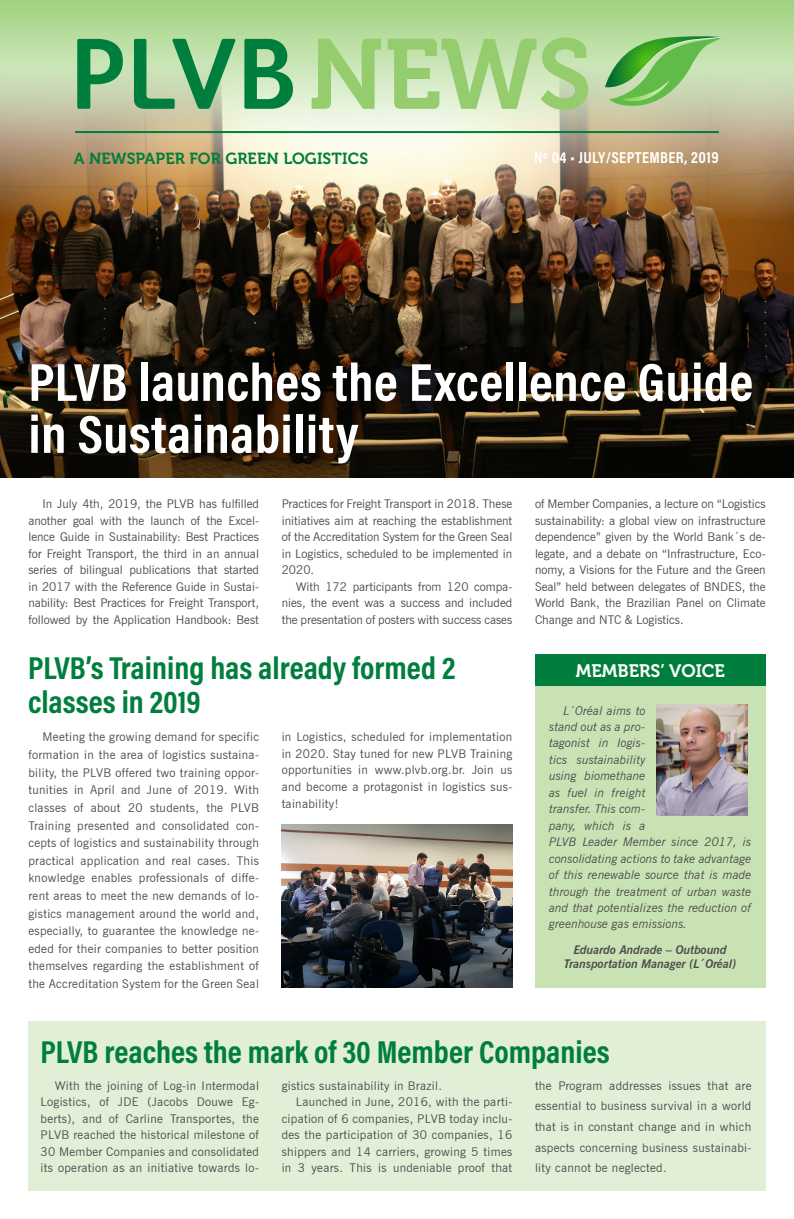
<style>
.page{position:relative;width:794px;height:1219px;background:#fff}
.page>*{position:absolute;margin:0;border:0;box-sizing:border-box;transform-origin:0 0}
.t1{font:98.8px "Museo 700";color:#94cc6e}
.t2{font:700 54px/52px "Acumin Pro Cond";letter-spacing:.01em;color:#fff}
.t3{font:700 32px/34px "Acumin Pro Cond";color:#007e3d}
.t4{font:18px "Museo 700";color:#fff}
.t5{font:16px "Museo 700";letter-spacing:.01em;color:#007e3d}
.t6{font:700 16px "Acumin Pro Cond";letter-spacing:.025em;color:#fff}
.t7{font:12px/16.5px "News Gothic BT";letter-spacing:.025em;color:#4b4c4d;text-align:justify}
.t8{font:italic 12px/16.5px "News Gothic BT";color:#4b4c4d}
.t9{font:italic 700 12px/14px "News Gothic BT";color:#4b4c4d;text-align:center}
</style>
<div class="page">
<img style="left:0;top:165px;width:794px;height:313px">
<div style="left:28px;top:1021px;width:737px;height:170px;background:#e1efd6"></div>
<svg style="left:0;top:0;width:794px;height:165px;background:#c7d6a9"></svg>
<svg style="left:77px;top:39px;width:46px;height:70px;background:#5ca772"></svg>
<svg style="left:134px;top:39px;width:102px;height:71px;background:#7ab885"></svg>
<svg style="left:244px;top:39px;width:49px;height:70px;background:#4aa46b"></svg>
<svg style="left:609px;top:89px;width:115px;height:17px"></svg>
<img style="left:623px;top:89px;width:46px;height:12px">
<img style="left:605px;top:36px;width:119px;height:53px">
<hr style="left:75px;top:131px;width:644px;height:2px;background:#007e3d">
<div style="left:535px;top:654px;width:230px;height:334px;background:#c9e2b3"></div>
<div style="left:535px;top:654px;width:230px;height:32px;background:#007e3d"></div>
<img style="left:657px;top:705px;width:90px;height:110px">
<img style="left:282px;top:824px;width:230px;height:164px">
<h1 class="t1" style="left:308px;top:20px;width:285px">NEWS</h1>
<h3 class="t5" style="left:74px;top:149px;width:296px">A NEWSPAPER FOR GREEN LOGISTICS</h3>
<h3 class="t6" style="left:534px;top:147px;width:186px">Nº 04 • JULY/SEPTEMBER, 2019</h3>
<h2 class="t2" style="left:28px;top:355px;width:726px">PLVB launches the Excellence Guide in Sustainability</h2>
<p class="t7" style="left:28px;top:496px;width:232px;text-indent:14px">In July 4th, 2019, the PLVB has fulfilled another goal with the launch of the Excel&shy;lence Guide in Sustainability: Best Practices for Freight Transport, the third in an annual series of bilingual publications that started in 2017 with the Reference Guide in Sustai&shy;nability: Best Practices for Freight Transport, followed by the Application Handbook: Best</p>
<p class="t7" style="left:282px;top:496px;width:232px">Practices for Freight Transport in 2018. These initiatives aim at reaching the establishment of the Accreditation System for the Green Seal in Logistics, scheduled to be implemented in 2020.</p>
<p class="t7" style="left:282px;top:578px;width:232px;text-indent:14px">With 172 participants from 120 compa&shy;nies, the event was a success and included the presentation of posters with success cases</p>
<h3 class="t3" style="left:28px;top:650px;width:429px">PLVB’s Training has already formed 2 classes in 2019</h3>
<p class="t7" style="left:28px;top:728px;width:232px;line-height:17.6px;text-indent:14px">Meeting the growing demand for specific formation in the area of logistics sustaina&shy;bility, the PLVB offered two training oppor&shy;tunities in April and June of 2019. With classes of about 20 students, the PLVB Training presented and consolidated con&shy;cepts of logistics and sustainability through practical application and real cases. This knowledge enables professionals of diffe&shy;rent areas to meet the new demands of lo&shy;gistics management around the world and, especially, to guarantee the knowledge ne&shy;eded for their companies to better position themselves regarding the establishment of the Accreditation System for the Green Seal</p>
<p class="t7" style="left:282px;top:729px;width:232px">in Logistics, scheduled for implementation in 2020. Stay tuned for new PLVB Training opportunities in www.plvb.org.br. Join us and become a protagonist in logistics sus&shy;tainability!</p>
<p class="t7" style="left:535px;top:496px;width:232px">of Member Companies, a lecture on “Logistics sustainability: a global view on infrastructure dependence” given by the World Bank´s de&shy;legate, and a debate on “Infrastructure, Eco&shy;nomy, a Visions for the Future and the Green Seal” held between delegates of BNDES, the World Bank, the Brazilian Panel on Climate Change and NTC &amp; Logistics.</p>
<h3 class="t4" style="left:576px;top:661px;width:151px">MEMBERS’ VOICE</h3>
<p class="t8" style="left:549px;top:702px;width:204px;text-indent:14px">L´Oréal aims to<br>stand out as a pro-<br>tagonist in logis-<br>tics sustainability<br>using biomethane<br>as fuel in freight<br>transfer. This com-<br>pany, which is a<br>PLVB Leader Member since 2017, is consolidating actions to take advantage of this renewable source that is made through the treatment of urban waste and that potentializes the reduction of greenhouse gas emissions.</p>
<p class="t9" style="left:564px;top:942px;width:173px">Eduardo Andrade – Outbound<br>Transportation Manager (L´Oréal)</p>
<h3 class="t3" style="left:41px;top:1034px;width:571px">PLVB reaches the mark of 30 Member Companies</h3>
<p class="t7" style="left:41px;top:1077px;width:220px;text-indent:14px">With the joining of Log-in Intermodal Logistics, of JDE (Jacobs Douwe Eg&shy;berts), and of Carline Transportes, the PLVB reached the historical milestone of 30 Member Companies and consolidated its operation as an initiative towards lo-</p>
<p class="t7" style="left:282px;top:1077px;width:162px">gistics sustainability in Brazil.</p>
<p class="t7" style="left:296px;top:1094px;width:218px">Launched in June, 2016, with the parti-</p>
<p class="t7" style="left:282px;top:1110px;width:232px">cipation of 6 companies, PLVB today inclu-</p>
<p class="t7" style="left:282px;top:1127px;width:232px">des the participation of 30 companies, 16</p>
<p class="t7" style="left:282px;top:1143px;width:232px">shippers and 14 carriers, growing 5 times</p>
<p class="t7" style="left:282px;top:1160px;width:232px">in 3 years. This is undeniable proof that</p>
<p class="t7" style="left:535px;top:1075px;width:218px;line-height:20.6px">the Program addresses issues that are essential to business survival in a world that is in constant change and in which aspects concerning business sustainabi&shy;lity cannot be neglected.</p>
</div>
